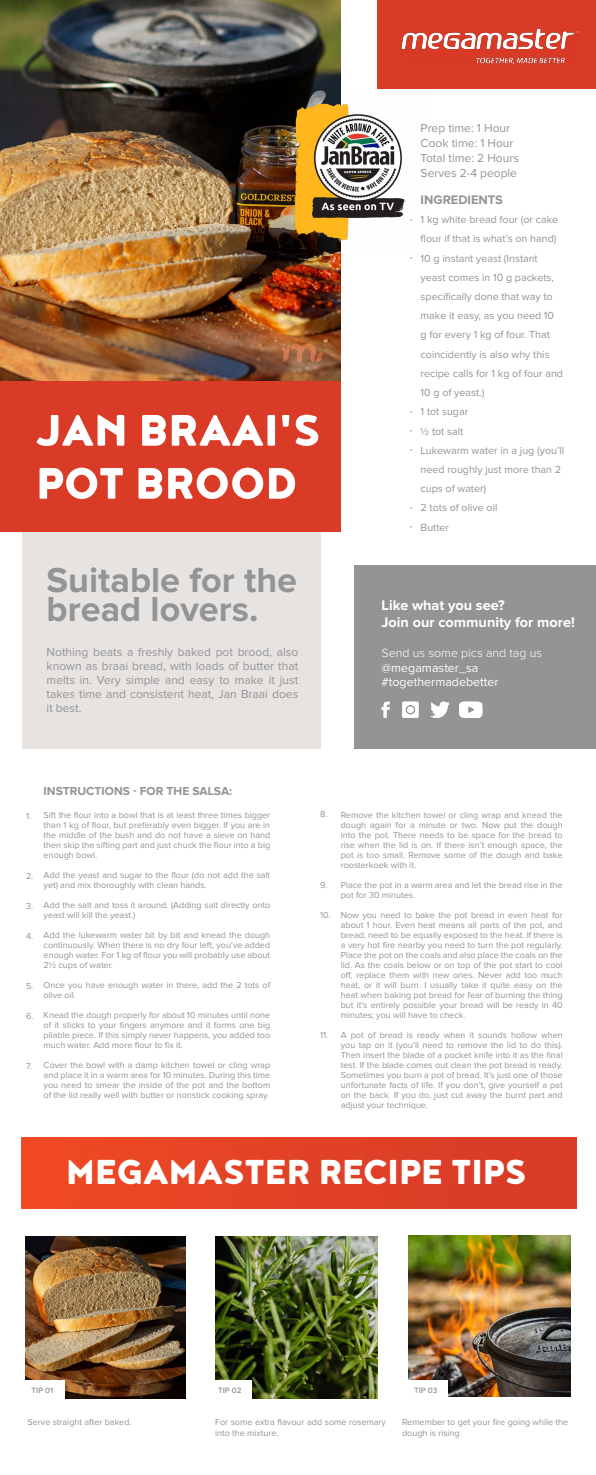
<style>
.page{position:relative;width:596px;height:1475px;background:#fff}
.page>*{position:absolute;margin:0;border:0;box-sizing:border-box;transform-origin:0 0}
.t1{font:900 54px/53px "Noyh";color:#fff}
.t2{font:900 42.4px "Noyh";color:#fff}
.t3{font:700 36px/29px "Proxima Nova";color:#929496}
.t4{font:700 14.5px/17.4px "Proxima Nova";color:#fff}
.t5{font:700 12.8px "Proxima Nova";color:#929496}
.t6{font:12.4px/14.9px "Proxima Nova";color:#fff}
.t7{font:300 12.4px "Proxima Nova";color:#fff}
.t8{font:12px/14px "Proxima Nova";color:#929496;text-align:justify}
.t9{font:700 12px "Proxima Nova";color:#929496}
.t10{font:12px/19px "Minion Pro";color:#929496;text-align:justify}
.t11{font:10.7px/19.2px "Proxima Nova";color:#929496}
.t12{font:9px/10px "Proxima Nova";color:#929496;text-align:justify}
.t13{font:600 8px "Proxima Nova";color:#929496}
</style>
<div class="page">
<div style="left:22px;top:499px;width:298px;height:249px;background:#e7e3e1"></div>
<div style="left:354px;top:565px;width:241px;height:183px;background:#929496"></div>
<div style="left:21px;top:1137px;width:555px;height:71px;background:linear-gradient(to right,#ef4a23,#d63a28)"></div>
<div style="left:0;top:377px;width:340px;height:155px;background:#da3b27"></div>
<div style="left:377px;top:0;width:218px;height:89px;background:#da3b27"></div>
<img style="left:0;top:0;width:340px;height:380px">
<img style="left:26px;top:1236px;width:159px;height:161px">
<img style="left:215px;top:1236px;width:162px;height:161px">
<img style="left:408px;top:1235px;width:162px;height:161px">
<div style="left:21px;top:1379px;width:44px;height:21px;background:#fff"></div>
<div style="left:212px;top:1379px;width:39px;height:21px;background:#fff"></div>
<div style="left:408px;top:1379px;width:39px;height:21px;background:#fff"></div>
<svg style="left:282px;top:343px;width:40px;height:19px"></svg>
<svg style="left:430px;top:701px;width:19px;height:17px"></svg>
<svg style="left:402px;top:701px;width:16px;height:16px"></svg>
<svg style="left:381px;top:701px;width:8px;height:16px"></svg>
<svg style="left:459px;top:701px;width:23px;height:16px"></svg>
<img style="left:401px;top:29px;width:177px;height:34px">
<img style="left:265px;top:89px;width:141px;height:165px">
<h1 class="t1" style="left:36px;top:402px;width:285px">JAN BRAAI'S<br>POT BROOD</h1>
<h3 class="t3" style="left:47px;top:566px;width:252px">Suitable for the bread lovers.</h3>
<h3 class="t8" style="left:47px;top:645px;width:253px">Nothing beats a freshly baked pot brood, also known as braai bread, with loads of butter that melts in. Very simple and easy to make it just takes time and consistent heat, Jan Braai does it best.</h3>
<h3 class="t10" style="left:409px;top:210px;width:4px">·</h3>
<h3 class="t10" style="left:409px;top:248px;width:4px">·</h3>
<h3 class="t10" style="left:409px;top:402px;width:4px">· · ·</h3>
<h3 class="t10" style="left:409px;top:497px;width:4px">· ·</h3>
<h3 class="t8" style="left:420px;top:120px;width:100px;line-height:15px;text-align:left">Prep time: 1 Hour<br>Cook time: 1 Hour<br>Total time: 2 Hours<br>Serves 2-4 people</h3>
<h3 class="t5" style="left:420px;top:194px;width:84px">INGREDIENTS</h3>
<p class="t11" style="left:420px;top:210px;width:145px">1 kg white bread four (or cake flour if that is what’s on hand)<br>10 g instant yeast (Instant yeast comes in 10 g packets, specifically done that way to make it easy, as you need 10<br>g for every 1 kg of four. That coincidently is also why this recipe calls for 1 kg of four and<br>10 g of yeast.)<br>1 tot sugar<br>½ tot salt<br>Lukewarm water in a jug (you’ll need roughly just more than 2 cups of water)<br>2 tots of olive oil<br>Butter</p>
<h3 class="t4" style="left:381px;top:596px;width:194px">Like what you see?<br>Join our community for more!</h3>
<h3 class="t7" style="left:381px;top:646px;width:162px">Send us some pics and tag us</h3>
<h3 class="t6" style="left:381px;top:660px;width:118px">@megamaster_sa #togethermadebetter</h3>
<p class="t12" style="left:26px;top:811px;width:7px">1.</p>
<p class="t12" style="left:26px;top:871px;width:9px">2.</p>
<p class="t12" style="left:26px;top:901px;width:9px">3.</p>
<p class="t12" style="left:26px;top:931px;width:9px">4.</p>
<p class="t12" style="left:26px;top:981px;width:9px">5.</p>
<p class="t12" style="left:26px;top:1011px;width:9px">6.</p>
<p class="t12" style="left:26px;top:1061px;width:7px">7.</p>
<h3 class="t9" style="left:44px;top:785px;width:190px">INSTRUCTIONS - FOR THE SALSA:</h3>
<p class="t12" style="left:44px;top:809px;width:228px">Sift the flour into a bowl that is at least three times bigger than 1 kg of flour, but preferably even bigger. If you are in the middle of the bush and do not have a sieve on hand then skip the sifting part and just chuck the flour into a big enough bowl.</p>
<p class="t12" style="left:44px;top:869px;width:228px">Add the yeast and sugar to the flour (do not add the salt yet) and mix thoroughly with clean hands.</p>
<p class="t12" style="left:44px;top:899px;width:228px">Add the salt and toss it around. (Adding salt directly onto yeast will kill the yeast.)</p>
<p class="t12" style="left:44px;top:929px;width:228px">Add the lukewarm water bit by bit and knead the dough continuously. When there is no dry four left, you’ve added enough water. For 1 kg of flour you will probably use about 2½ cups of water.</p>
<p class="t12" style="left:44px;top:979px;width:228px">Once you have enough water in there, add the 2 tots of olive oil.</p>
<p class="t12" style="left:44px;top:1009px;width:228px">Knead the dough properly for about 10 minutes until none of it sticks to your fingers anymore and it forms one big pliable piece. If this simply never happens, you added too much water. Add more flour to fix it.</p>
<p class="t12" style="left:44px;top:1059px;width:228px">Cover the bowl with a damp kitchen towel or cling wrap and place it in a warm area for 10 minutes. During this time you need to smear the inside of the pot and the bottom of the lid really well with butter or nonstick cooking spray.</p>
<p class="t12" style="left:320px;top:808px;width:9px">8.</p>
<p class="t12" style="left:320px;top:879px;width:9px">9.</p>
<p class="t12" style="left:320px;top:909px;width:12px">10.</p>
<p class="t12" style="left:320px;top:1029px;width:10px">11.</p>
<p class="t12" style="left:340px;top:810px;width:223px">Remove the kitchen towel or cling wrap and knead the dough again for a minute or two. Now put the dough into the pot. There needs to be space for the bread to rise when the lid is on. If there isn’t enough space, the pot is too small. Remove some of the dough and bake roosterkoek with it.</p>
<p class="t12" style="left:340px;top:880px;width:223px">Place the pot in a warm area and let the bread rise in the pot for 30 minutes.</p>
<p class="t12" style="left:340px;top:910px;width:223px">Now you need to bake the pot bread in even heat for about 1 hour. Even heat means all parts of the pot, and bread, need to be equally exposed to the heat. If there is a very hot fire nearby you need to turn the pot regularly.<br>Place the pot on the coals and also place the coals on the lid. As the coals below or on top of the pot start to cool off, replace them with new ones. Never add too much heat, or it will burn. I usually take it quite easy on the heat when baking pot bread for fear of burning the thing but it’s entirely possible your bread will be ready in 40 minutes; you will have to check.</p>
<p class="t12" style="left:340px;top:1030px;width:223px">A pot of bread is ready when it sounds hollow when you tap on it (you’ll need to remove the lid to do this).<br>Then insert the blade of a pocket knife into it as the final test. If the blade comes out clean the pot bread is ready.<br>Sometimes you burn a pot of bread. It’s just one of those unfortunate facts of life. If you don’t, give yourself a pat on the back. If you do, just cut away the burnt part and adjust your technique.</p>
<h2 class="t2" style="left:66px;top:1146px;width:461px">MEGAMASTER RECIPE TIPS</h2>
<p class="t13" style="left:32px;top:1385px;width:23px">TIP 01</p>
<p class="t13" style="left:218px;top:1385px;width:25px">TIP 02</p>
<p class="t13" style="left:414px;top:1385px;width:25px">TIP 03</p>
<p class="t12" style="left:28px;top:1416px;width:105px">Serve straight after baked.</p>
<p class="t12" style="left:215px;top:1416px;width:172px;line-height:10.8px">For some extra flavour add some rosemary into the mixture.</p>
<p class="t12" style="left:402px;top:1416px;width:167px;line-height:10.8px">Remember to get your fire going while the dough is rising</p>
</div>
